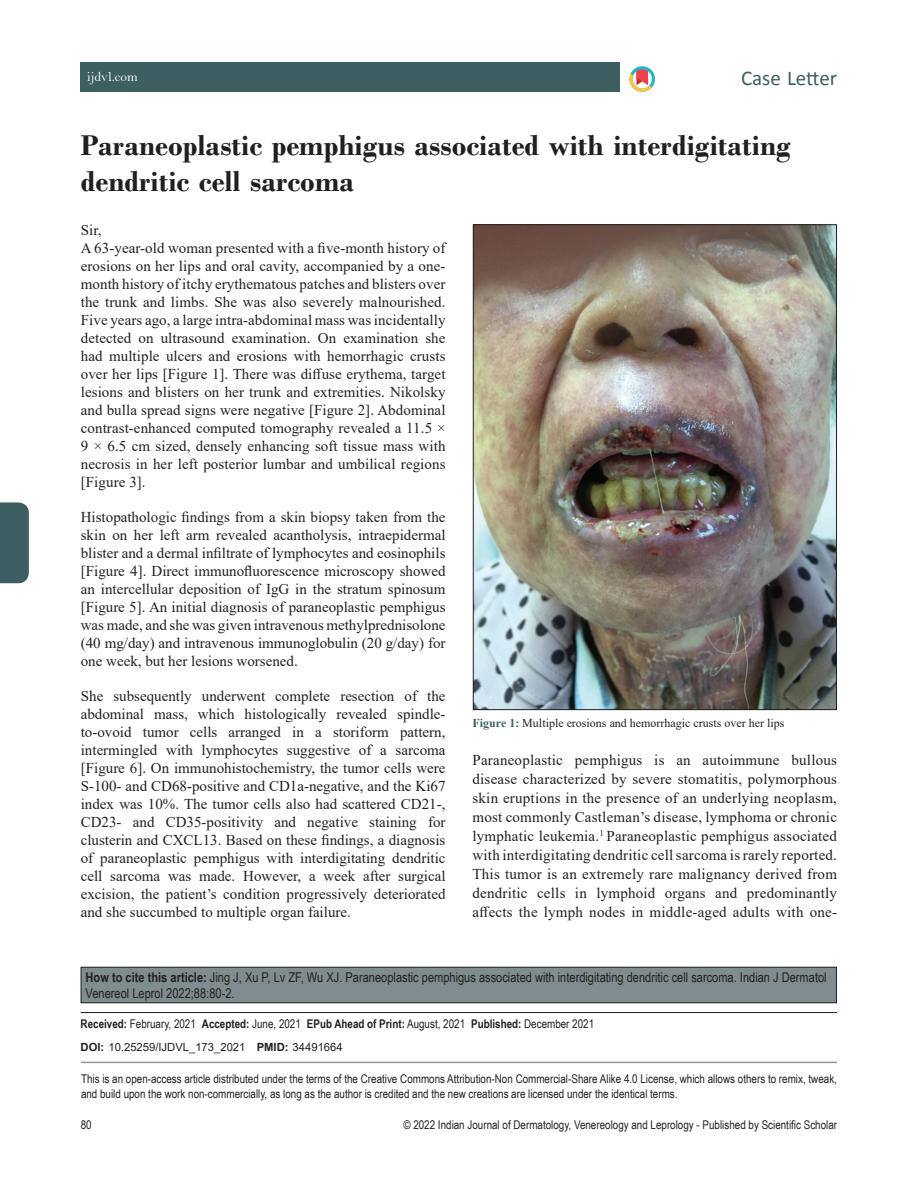
<style>
.page{position:relative;width:918px;height:1188px;background:#fff}
.page>*{position:absolute;margin:0;border:0;box-sizing:border-box;transform-origin:0 0}
.AT{font:700 30px/36px "Bodoni";color:#231f20}
.AH{font:21px "Calibri";color:#3e5f62}
.TX{font:15px/18px "Times New Roman";color:#231f20;text-align:justify}
.TX_No_After_Sapce{font:15px "Times New Roman";color:#231f20}
.HTC{font:13.5px/16.5px "Arial Narrow";color:#231f20}
.WEB_LINK{font:13.5px "Bell";color:#fff}
.CR{font:12px/15px "Arial Narrow";color:#231f20}
.L_HIS{font:700 12px "Arial Narrow";color:#231f20}
.RF_Verso{font:12px "Arial Narrow";color:#231f20}
.FGC{font:12px "Times New Roman";color:#231f20}
.Folio_Verso{font:12px "Arial Narrow";color:#231f20}
.DOI{font:11.25px "Arial";color:#231f20}
.s1{font-weight:700;color:#3e5f62}
.s2{font-weight:700}
.s3{font-weight:400}
</style>
<div class="page">
<div style="left:0;top:502px;width:29px;height:81px;background:#3e5f62"></div>
<div style="left:81px;top:62px;width:539px;height:30px;background:#3e5f62"></div>
<svg style="left:629px;top:66px;width:26px;height:26px"></svg>
<div style="left:81px;top:967px;width:755px;height:36px;background:#7f8d90"></div>
<div style="left:81px;top:967px;width:756px;height:36px;border:1px solid #231f20"></div>
<hr style="left:81px;top:1062px;width:756px;height:1px;background:#939598">
<hr style="left:81px;top:1012px;width:756px;height:1px;background:#231f20">
<img style="left:475px;top:227px;width:360px;height:481px">
<p class="WEB_LINK" style="left:87px;top:69px;width:52px">ijdvl.com</p>
<p class="AH" style="left:741px;top:65px;width:98px">Case Letter</p>
<p class="AT" style="left:81px;top:127px;width:712px">Paraneoplastic pemphigus associated with interdigitating dendritic cell sarcoma</p>
<p class="TX_No_After_Sapce" style="left:81px;top:219px;width:22px">Sir,</p>
<p class="TX" style="left:81px;top:238px;width:366px">A 63-year-old woman presented with a five-month history of erosions on her lips and oral cavity, accompanied by a one&shy;month history of itchy erythematous patches and blisters over the trunk and limbs. She was also severely malnourished.<br>Five years ago, a large intra-abdominal mass was incidentally detected on ultrasound examination. On examination she had multiple ulcers and erosions with hemorrhagic crusts over her lips [Figure 1]. There was diffuse erythema, target lesions and blisters on her trunk and extremities. Nikolsky and bulla spread signs were negative [Figure 2]. Abdominal contrast-enhanced computed tomography revealed a 11.5 × 9 × 6.5 cm sized, densely enhancing soft tissue mass with necrosis in her left posterior lumbar and umbilical regions [Figure 3].</p>
<p class="TX" style="left:81px;top:507px;width:366px">Histopathologic findings from a skin biopsy taken from the skin on her left arm revealed acantholysis, intraepidermal blister and a dermal infiltrate of lymphocytes and eosinophils [Figure 4]. Direct immunofluorescence microscopy showed an intercellular deposition of IgG in the stratum spinosum [Figure 5]. An initial diagnosis of paraneoplastic pemphigus was made, and she was given intravenous methylprednisolone (40 mg/day) and intravenous immunoglobulin (20 g/day) for one week, but her lesions worsened.</p>
<p class="TX" style="left:81px;top:686px;width:366px">She subsequently underwent complete resection of the abdominal mass, which histologically revealed spindle&shy;to-ovoid tumor cells arranged in a storiform pattern, intermingled with lymphocytes suggestive of a sarcoma [Figure 6]. On immunohistochemistry, the tumor cells were S-100- and CD68-positive and CD1a-negative, and the Ki67 index was 10%. The tumor cells also had scattered CD21-, CD23- and CD35-positivity and negative staining for clusterin and CXCL13. Based on these findings, a diagnosis of paraneoplastic pemphigus with interdigitating dendritic cell sarcoma was made. However, a week after surgical excision, the patient’s condition progressively deteriorated and she succumbed to multiple organ failure.</p>
<p class="FGC" style="left:473px;top:715px;width:314px"><span class="s1">Figure 1:</span> Multiple erosions and hemorrhagic crusts over her lips</p>
<p class="TX" style="left:472px;top:750px;width:366px;line-height:19px">Paraneoplastic pemphigus is an autoimmune bullous disease characterized by severe stomatitis, polymorphous skin eruptions in the presence of an underlying neoplasm, most commonly Castleman’s disease, lymphoma or chronic lymphatic leukemia.<sup>1</sup> Paraneoplastic pemphigus associated with interdigitating dendritic cell sarcoma is rarely reported.<br>This tumor is an extremely rare malignancy derived from dendritic cells in lymphoid organs and predominantly affects the lymph nodes in middle-aged adults with one-</p>
<p class="HTC" style="left:86px;top:968px;width:743px"><span class="s2">How to cite this article:</span> Jing J, Xu P, Lv ZF, Wu XJ. Paraneoplastic pemphigus associated with interdigitating dendritic cell sarcoma. Indian J Dermatol<br>Venereol Leprol 2022;88:80-2.</p>
<p class="L_HIS" style="left:81px;top:1015px;width:515px">Received: <span class="s3">February, 2021</span> Accepted: <span class="s3">June, 2021</span> EPub Ahead of Print: <span class="s3">August, 2021</span> Published: <span class="s3">December 2021</span></p>
<p class="DOI" style="left:81px;top:1039px;width:264px"><span class="s2">DOI:</span> 10.25259/IJDVL_173_2021 <span class="s2">PMID:</span> 34491664</p>
<p class="CR" style="left:81px;top:1070px;width:757px">This is an open-access article distributed under the terms of the Creative Commons Attribution-Non Commercial-Share Alike 4.0 License, which allows others to remix, tweak, and build upon the work non-commercially, as long as the author is credited and the new creations are licensed under the identical terms.</p>
<p class="Folio_Verso" style="left:81px;top:1116px;width:12px">80</p>
<p class="RF_Verso" style="left:403px;top:1116px;width:435px">© 2022 Indian Journal of Dermatology, Venereology and Leprology - Published by Scientific Scholar</p>
</div>
